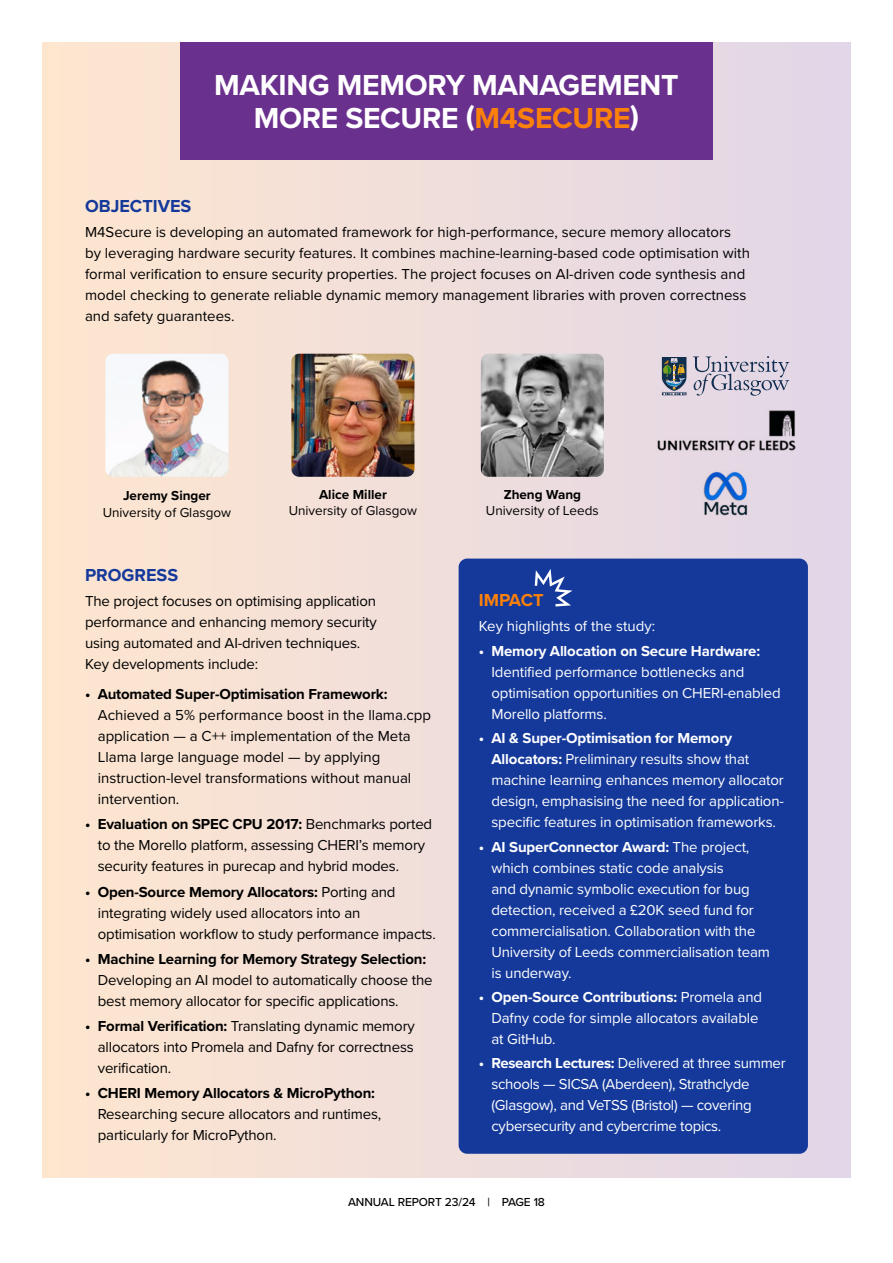
<style>
.page{position:relative;width:893px;height:1263px;background:#fff}
.page>*{position:absolute;margin:0;border:0;box-sizing:border-box;transform-origin:0 0}
.t1{font:700 30px/33px "Proxima Nova";letter-spacing:-.01em;color:#fff;text-align:center}
.t2{font:700 18px "Proxima Nova";color:#14399a}
.t3{font:700 18px "Proxima Nova";color:#fc810a}
.t4{font:15px/21px "Proxima Nova";color:#000}
.t5{font:15px/21px "Proxima Nova";letter-spacing:-.01em;color:#fff}
.t6{font:13.5px "Proxima Nova";color:#000}
.t7{font:700 13.5px "Proxima Nova";color:#000}
.t8{font:500 12px "Proxima Nova";letter-spacing:-.01em;color:#000}
.s1{color:#fc810a}
.s2{font-weight:700}
</style>
<div class="page">
<div style="left:43px;top:43px;width:807px;height:1135px;background:linear-gradient(to right,#fee6ce,#e1d6e8)"></div>
<div style="left:459px;top:559px;width:349px;height:595px;background:#14399a;border-radius:9px"></div>
<div style="left:180px;top:43px;width:533px;height:117px;background:#6a308e"></div>
<img style="left:656px;top:410px;width:141px;height:42px">
<svg style="left:693px;top:356px;width:96px;height:40px;background:#bfbaca"></svg>
<svg style="left:661px;top:356px;width:26px;height:40px"></svg>
<img style="left:702px;top:470px;width:47px;height:47px">
<img style="left:105px;top:354px;width:123px;height:123px">
<img style="left:291px;top:354px;width:123px;height:123px">
<img style="left:481px;top:354px;width:123px;height:123px">
<svg style="left:535px;top:569px;width:37px;height:37px"></svg>
<p class="t1" style="left:214px;top:67px;width:466px">MAKING MEMORY MANAGEMENT<br>MORE SECURE (<span class="s1">M4SECURE</span>)</p>
<p class="t2" style="left:85px;top:193px;width:108px">OBJECTIVES</p>
<p class="t4" style="left:85px;top:221px;width:666px">M4Secure is developing an automated framework for high-performance, secure memory allocators by leveraging hardware security features. It combines machine-learning-based code optimisation with formal verification to ensure security properties. The project focuses on AI-driven code synthesis and model checking to generate reliable dynamic memory management libraries with proven correctness and safety guarantees.</p>
<p class="t7" style="left:123px;top:486px;width:89px">Jeremy Singer</p>
<p class="t6" style="left:103px;top:502px;width:130px">University of Glasgow</p>
<p class="t7" style="left:319px;top:485px;width:69px">Alice Miller</p>
<p class="t6" style="left:289px;top:501px;width:130px">University of Glasgow</p>
<p class="t2" style="left:85px;top:562px;width:95px">PROGRESS</p>
<p class="t4" style="left:85px;top:590px;width:293px">The project focuses on optimising application performance and enhancing memory security using automated and AI-driven techniques.<br>Key developments include:</p>
<p class="t4" style="left:98px;top:683px;width:335px;text-indent:-13px"><span class="s2">• Automated Super-Optimisation Framework:<br></span>Achieved a 5% performance boost in the llama.cpp application — a C++ implementation of the Meta Llama large language model — by applying instruction-level transformations without manual intervention.</p>
<p class="t4" style="left:98px;top:813px;width:336px;text-indent:-13px"><span class="s2">• Evaluation on SPEC CPU 2017:</span> Benchmarks ported to the Morello platform, assessing CHERI’s memory security features in purecap and hybrid modes.</p>
<p class="t4" style="left:98px;top:880px;width:340px;text-indent:-13px"><span class="s2">• Open-Source Memory Allocators:</span> Porting and integrating widely used allocators into an optimisation workflow to study performance impacts.</p>
<p class="t4" style="left:98px;top:948px;width:336px;text-indent:-13px"><span class="s2">• Machine Learning for Memory Strategy Selection:<br></span>Developing an AI model to automatically choose the best memory allocator for specific applications.</p>
<p class="t4" style="left:98px;top:1015px;width:319px;text-align:justify;text-indent:-13px"><span class="s2">• Formal Verification:</span> Translating dynamic memory allocators into Promela and Dafny for correctness verification.</p>
<p class="t4" style="left:98px;top:1082px;width:285px;text-indent:-13px"><span class="s2">• CHERI Memory Allocators &amp; MicroPython:<br></span>Researching secure allocators and runtimes, particularly for MicroPython.</p>
<p class="t7" style="left:504px;top:485px;width:79px">Zheng Wang</p>
<p class="t6" style="left:486px;top:501px;width:114px">University of Leeds</p>
<p class="t3" style="left:479px;top:586px;width:66px">IMPACT</p>
<p class="t5" style="left:479px;top:615px;width:178px">Key highlights of the study:</p>
<p class="t5" style="left:491px;top:640px;width:291px;text-indent:-13px"><span class="s2">• Memory Allocation on Secure Hardware:<br></span>Identified performance bottlenecks and optimisation opportunities on CHERI-enabled Morello platforms.</p>
<p class="t5" style="left:491px;top:727px;width:294px;text-indent:-13px"><span class="s2">• AI &amp; Super-Optimisation for Memory Allocators:</span> Preliminary results show that machine learning enhances memory allocator design, emphasising the need for application&shy;specific features in optimisation frameworks.</p>
<p class="t5" style="left:491px;top:835px;width:280px;text-indent:-13px"><span class="s2">• AI SuperConnector Award:</span> The project, which combines static code analysis<br>and dynamic symbolic execution for bug detection, received a £20K seed fund for commercialisation. Collaboration with the University of Leeds commercialisation team is underway.</p>
<p class="t5" style="left:491px;top:986px;width:272px;text-indent:-13px"><span class="s2">• Open-Source Contributions:</span> Promela and<br>Dafny code for simple allocators available at GitHub.</p>
<p class="t5" style="left:491px;top:1052px;width:296px;text-indent:-13px"><span class="s2">• Research Lectures:</span> Delivered at three summer schools — SICSA (Aberdeen), Strathclyde (Glasgow), and VeTSS (Bristol) — covering cybersecurity and cybercrime topics.</p>
<p class="t8" style="left:348px;top:1193px;width:198px">ANNUAL REPORT 23/24 | PAGE 18</p>
</div>
